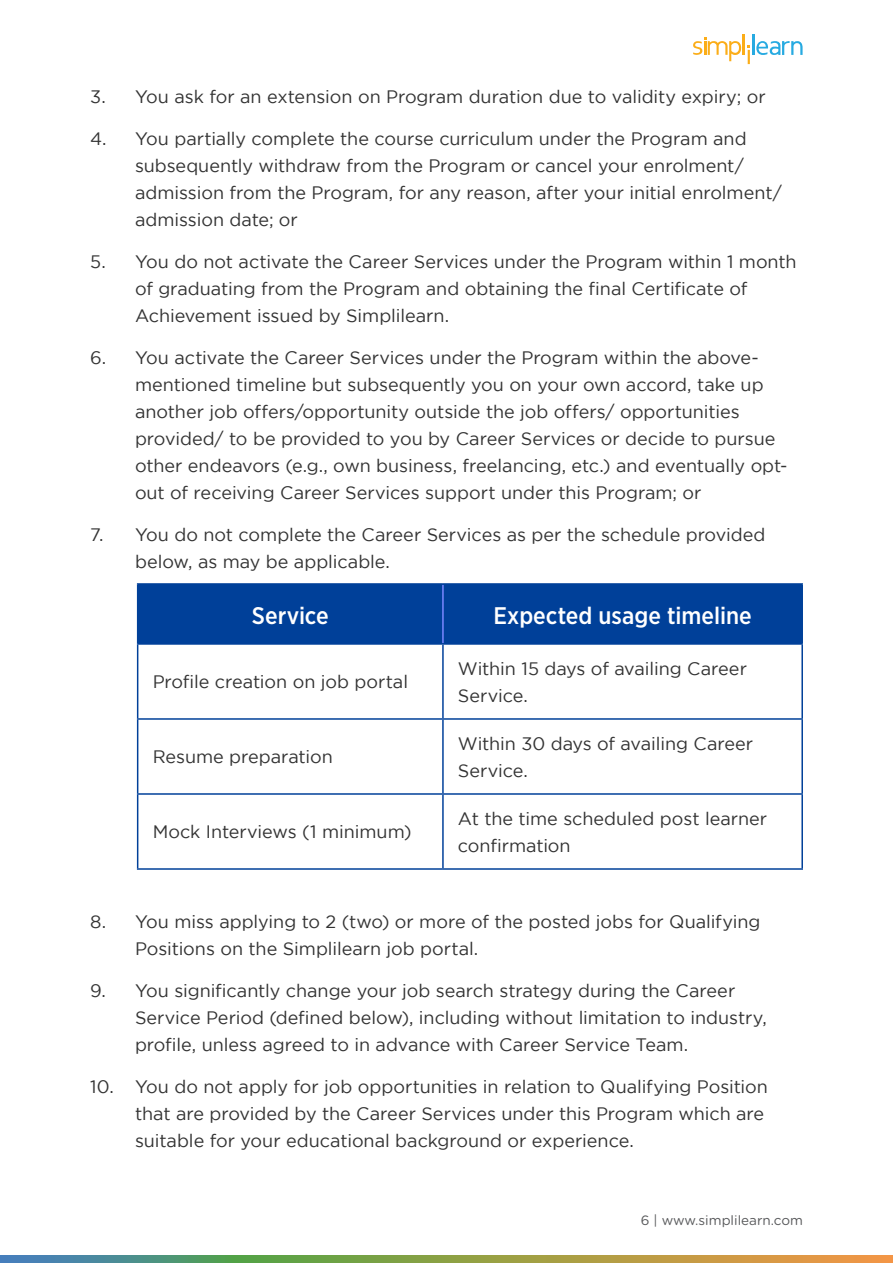
<style>
.page{position:relative;width:893px;height:1263px;background:#fff}
.page>*{position:absolute;margin:0;border:0;box-sizing:border-box;transform-origin:0 0}
.t1{font:500 24px "Gotham Narrow";color:#fff}
.t2{font:18px/27px "Gotham";color:#333}
.t3{font:13.5px "Gotham Rounded";color:#58595b}
</style>
<div class="page">
<svg style="left:0;top:1255px;width:893px;height:8px;background:#8e9958"></svg>
<svg style="left:748px;top:45px;width:2px;height:19px"></svg>
<hr style="left:753px;top:35px;width:2px;height:20px;background:#27aae1">
<hr style="left:743px;top:35px;width:2px;height:20px;background:#fbad18">
<svg style="left:756px;top:41px;width:47px;height:14px"></svg>
<svg style="left:693px;top:37px;width:48px;height:24px"></svg>
<div style="left:138px;top:585px;width:663px;height:58px;background:#004099"></div>
<hr style="left:442px;top:585px;width:2px;height:58px;background:#7b87ff">
<hr style="left:137px;top:645px;width:1px;height:73px;background:#004099">
<hr style="left:442px;top:645px;width:2px;height:73px;background:#004099">
<hr style="left:801px;top:645px;width:2px;height:73px;background:#004099">
<hr style="left:137px;top:718px;width:306px;height:2px;background:#004099">
<hr style="left:137px;top:720px;width:1px;height:73px;background:#004099">
<hr style="left:443px;top:718px;width:360px;height:2px;background:#004099">
<hr style="left:442px;top:720px;width:2px;height:73px;background:#004099">
<hr style="left:801px;top:720px;width:2px;height:73px;background:#004099">
<hr style="left:137px;top:793px;width:306px;height:2px;background:#004099">
<hr style="left:137px;top:795px;width:1px;height:73px;background:#004099">
<hr style="left:443px;top:793px;width:360px;height:2px;background:#004099">
<hr style="left:442px;top:795px;width:2px;height:73px;background:#004099">
<hr style="left:801px;top:795px;width:2px;height:73px;background:#004099">
<hr style="left:137px;top:868px;width:306px;height:2px;background:#004099">
<hr style="left:443px;top:868px;width:360px;height:2px;background:#004099">
<hr style="left:137px;top:583px;width:306px;height:2px;background:#004099">
<hr style="left:137px;top:585px;width:1px;height:58px;background:#004099">
<hr style="left:443px;top:583px;width:360px;height:2px;background:#004099">
<hr style="left:801px;top:585px;width:2px;height:58px;background:#004099">
<hr style="left:137px;top:643px;width:306px;height:2px;background:#004099">
<hr style="left:443px;top:643px;width:360px;height:2px;background:#004099">
<p class="t2" style="left:90px;top:83px;width:677px">3. You ask for an extension on Program duration due to validity expiry; or</p>
<p class="t2" style="left:135px;top:125px;width:648px;text-indent:-45px">4. You partially complete the course curriculum under the Program and subsequently withdraw from the Program or cancel your enrolment/ admission from the Program, for any reason, after your initial enrolment/ admission date; or</p>
<p class="t2" style="left:135px;top:248px;width:663px;text-indent:-45px">5. You do not activate the Career Services under the Program within 1 month of graduating from the Program and obtaining the final Certificate of<br>Achievement issued by Simplilearn.</p>
<p class="t2" style="left:135px;top:344px;width:654px;text-indent:-45px">6. You activate the Career Services under the Program within the above&shy;mentioned timeline but subsequently you on your own accord, take up another job offers/opportunity outside the job offers/ opportunities provided/ to be provided to you by Career Services or decide to pursue other endeavors (e.g., own business, freelancing, etc.) and eventually opt&shy;out of receiving Career Services support under this Program; or</p>
<p class="t2" style="left:135px;top:521px;width:632px;text-indent:-45px">7. You do not complete the Career Services as per the schedule provided below, as may be applicable.</p>
<h1 class="t1" style="left:252px;top:600px;width:78px">Service</h1>
<h1 class="t1" style="left:493px;top:600px;width:260px">Expected usage timeline</h1>
<p class="t2" style="left:153px;top:668px;width:257px">Profile creation on job portal</p>
<p class="t2" style="left:153px;top:743px;width:182px">Resume preparation</p>
<p class="t2" style="left:153px;top:818px;width:260px">Mock Interviews (1 minimum)</p>
<p class="t2" style="left:458px;top:654px;width:290px">Within 15 days of availing Career<br>Service.</p>
<p class="t2" style="left:458px;top:729px;width:297px">Within 30 days of availing Career<br>Service.</p>
<p class="t2" style="left:458px;top:804px;width:311px">At the time scheduled post learner confirmation</p>
<p class="t2" style="left:135px;top:908px;width:627px;text-indent:-45px">8. You miss applying to 2 (two) or more of the posted jobs for Qualifying<br>Positions on the Simplilearn job portal.</p>
<p class="t2" style="left:135px;top:977px;width:633px;text-indent:-45px">9. You significantly change your job search strategy during the Career<br>Service Period (defined below), including without limitation to industry, profile, unless agreed to in advance with Career Service Team.</p>
<p class="t2" style="left:135px;top:1073px;width:634px;text-indent:-45px">10. You do not apply for job opportunities in relation to Qualifying Position that are provided by the Career Services under this Program which are suitable for your educational background or experience.</p>
<p class="t3" style="left:641px;top:1211px;width:164px">6 | www.simplilearn.com</p>
</div>
